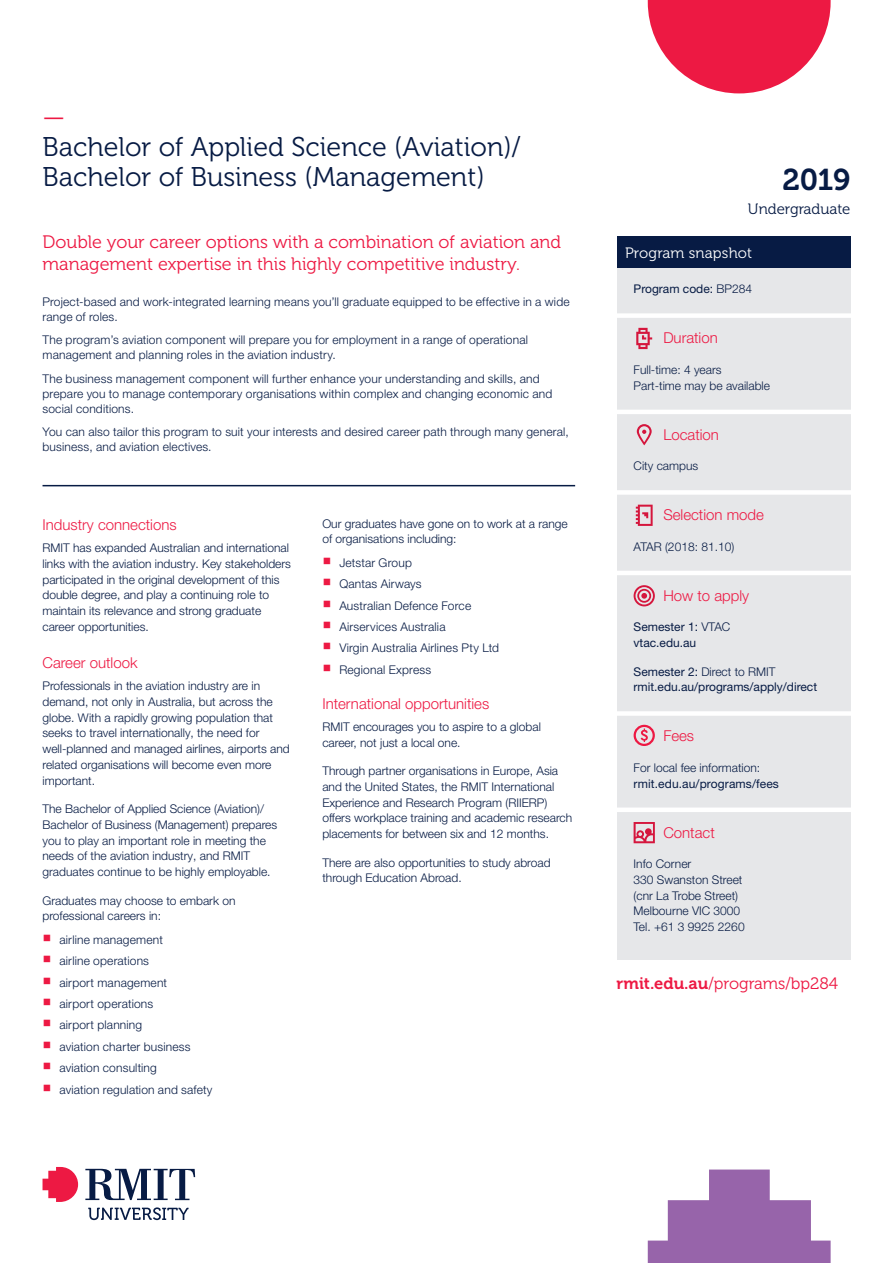
<style>
.page{position:relative;width:893px;height:1263px;background:#fff}
.page>*{position:absolute;margin:0;border:0;box-sizing:border-box;transform-origin:0 0}
.t1{font:30px "Museo 700";color:#071b44}
.t2{font:27px/30px "Museo 300";color:#071b44}
.t3{font:27px "Museo 300";color:#ed1943}
.t4{font:18px/21.8px "Museo 300";color:#ed1943}
.t5{font:16.5px "Museo 300";color:#ed1943}
.t6{font:300 15px "Helvetica Neue LT Pro";color:#ed1943}
.t7{font:15px "Museo 300";letter-spacing:.01em;color:#fff}
.t8{font:15px "Museo 300";color:#071b44}
.t9{font:300 12px/15.8px "Helvetica Neue LT Pro";color:#071b44}
.t10{font:12px/15.8px "Helvetica Neue LT Pro";color:#071b44}
.s1{color:#ed1943}
.s2{font-weight:300}
.s3{font-family:"Museo 700"}
</style>
<div class="page">
<svg style="left:43px;top:1167px;width:35px;height:35px"></svg>
<svg style="left:85px;top:1169px;width:110px;height:31px"></svg>
<svg style="left:88px;top:1207px;width:101px;height:13px"></svg>
<svg style="left:648px;top:1px;width:183px;height:92px"></svg>
<svg style="left:648px;top:1169px;width:183px;height:94px"></svg>
<hr style="left:648px;top:0;width:183px;height:1px;background:#ed1943">
<hr style="left:43px;top:485px;width:532px;height:1px;background:#071b44">
<div style="left:617px;top:268px;width:233px;height:692px;background:#e6e7e9"></div>
<div style="left:591px;top:313px;width:285px;height:5px;background:#fff"></div>
<hr style="left:591px;top:410px;width:285px;height:4px;background:#fff">
<div style="left:591px;top:490px;width:285px;height:5px;background:#fff"></div>
<hr style="left:591px;top:571px;width:285px;height:4px;background:#fff">
<div style="left:591px;top:711px;width:285px;height:5px;background:#fff"></div>
<div style="left:591px;top:807px;width:285px;height:5px;background:#fff"></div>
<svg style="left:636px;top:328px;width:16px;height:21px"></svg>
<svg style="left:637px;top:424px;width:15px;height:21px"></svg>
<svg style="left:636px;top:505px;width:17px;height:21px"></svg>
<svg style="left:634px;top:585px;width:21px;height:21px"></svg>
<div style="left:634px;top:725px;width:21px;height:21px;border:2px solid #ed1943;border-radius:50%"></div>
<svg style="left:641px;top:728px;width:7px;height:14px"></svg>
<svg style="left:634px;top:822px;width:21px;height:21px"></svg>
<div style="left:617px;top:236px;width:233px;height:32px;background:#071b44"></div>
<h2 class="t3" style="left:43px;top:102px;width:24px">—</h2>
<h2 class="t2" style="left:43px;top:132px;width:480px">Bachelor of Applied Science (Aviation)/<br>Bachelor of Business (Management)</h2>
<h3 class="t4" style="left:43px;top:231px;width:520px">Double your career options with a combination of aviation and management expertise in this highly competitive industry.</h3>
<p class="t9" style="left:43px;top:294px;width:529px;line-height:15px">Project-based and work-integrated learning means you’ll graduate equipped to be effective in a wide range of roles.</p>
<p class="t9" style="left:43px;top:332px;width:487px;line-height:15px">The program’s aviation component will prepare you for employment in a range of operational management and planning roles in the aviation industry.</p>
<p class="t9" style="left:43px;top:371px;width:511px;line-height:15px">The business management component will further enhance your understanding and skills, and prepare you to manage contemporary organisations within complex and changing economic and social conditions.</p>
<p class="t9" style="left:43px;top:424px;width:528px;line-height:15px">You can also tailor this program to suit your interests and desired career path through many general, business, and aviation electives.</p>
<p class="t6" style="left:43px;top:515px;width:136px">Industry connections</p>
<p class="t9" style="left:43px;top:540px;width:250px">RMIT has expanded Australian and international links with the aviation industry. Key stakeholders participated in the original development of this double degree, and play a continuing role to maintain its relevance and strong graduate career opportunities.</p>
<p class="t6" style="left:43px;top:653px;width:97px">Career outlook</p>
<p class="t9" style="left:43px;top:678px;width:249px">Professionals in the aviation industry are in demand, not only in Australia, but across the globe. With a rapidly growing population that seeks to travel internationally, the need for well-planned and managed airlines, airports and related organisations will become even more important.</p>
<p class="t9" style="left:43px;top:801px;width:236px">The Bachelor of Applied Science (Aviation)/ Bachelor of Business (Management) prepares you to play an important role in meeting the needs of the aviation industry, and RMIT graduates continue to be highly employable.</p>
<p class="t9" style="left:43px;top:892px;width:194px">Graduates may choose to embark on professional careers in:</p>
<p class="t9" style="left:43px;top:931px;width:122px"><span class="s1">○</span> airline management</p>
<p class="t9" style="left:43px;top:953px;width:108px"><span class="s1">○</span> airline operations</p>
<p class="t9" style="left:43px;top:974px;width:126px"><span class="s1">○</span> airport management</p>
<p class="t9" style="left:43px;top:996px;width:112px"><span class="s1">○</span> airport operations</p>
<p class="t9" style="left:43px;top:1017px;width:101px"><span class="s1">○</span> airport planning</p>
<p class="t9" style="left:43px;top:1038px;width:150px"><span class="s1">○</span> aviation charter business</p>
<p class="t9" style="left:43px;top:1060px;width:116px"><span class="s1">○</span> aviation consulting</p>
<p class="t9" style="left:43px;top:1081px;width:171px"><span class="s1">○</span> aviation regulation and safety</p>
<p class="t9" style="left:322px;top:515px;width:247px">Our graduates have gone on to work at a range of organisations including:</p>
<p class="t9" style="left:322px;top:554px;width:91px"><span class="s1">○</span> Jetstar Group</p>
<p class="t9" style="left:322px;top:576px;width:101px"><span class="s1">○</span> Qantas Airways</p>
<p class="t9" style="left:322px;top:597px;width:150px"><span class="s1">○</span> Australian Defence Force</p>
<p class="t9" style="left:322px;top:619px;width:125px"><span class="s1">○</span> Airservices Australia</p>
<p class="t9" style="left:322px;top:640px;width:178px"><span class="s1">○</span> Virgin Australia Airlines Pty Ltd</p>
<p class="t9" style="left:322px;top:661px;width:111px"><span class="s1">○</span> Regional Express</p>
<p class="t6" style="left:322px;top:694px;width:168px">International opportunities</p>
<p class="t9" style="left:322px;top:718px;width:220px">RMIT encourages you to aspire to a global career, not just a local one.</p>
<p class="t9" style="left:322px;top:763px;width:251px">Through partner organisations in Europe, Asia and the United States, the RMIT International Experience and Research Program (RIIERP) offers workplace training and academic research placements for between six and 12 months.</p>
<p class="t9" style="left:322px;top:854px;width:230px">There are also opportunities to study abroad through Education Abroad.</p>
<h1 class="t1" style="left:782px;top:163px;width:70px">2019</h1>
<p class="t8" style="left:748px;top:201px;width:104px">Undergraduate</p>
<p class="t7" style="left:625px;top:244px;width:129px">Program snapshot</p>
<p class="t10" style="left:634px;top:281px;width:120px">Program code: <span class="s2">BP284</span></p>
<p class="t6" style="left:663px;top:329px;width:56px">Duration</p>
<p class="t9" style="left:634px;top:362px;width:138px">Full-time: 4 years<br>Part-time may be available</p>
<p class="t6" style="left:663px;top:425px;width:57px">Location</p>
<p class="t9" style="left:634px;top:458px;width:66px">City campus</p>
<p class="t6" style="left:663px;top:506px;width:102px">Selection mode</p>
<p class="t9" style="left:634px;top:538px;width:102px">ATAR (2018: 81.10)</p>
<p class="t6" style="left:663px;top:586px;width:87px">How to apply</p>
<p class="t10" style="left:634px;top:619px;width:98px">Semester 1: <span class="s2">VTAC </span>vtac.edu.au</p>
<p class="t10" style="left:634px;top:663px;width:185px">Semester 2: <span class="s2">Direct to RMIT </span>rmit.edu.au/programs/apply/direct</p>
<p class="t6" style="left:663px;top:727px;width:32px">Fees</p>
<p class="t9" style="left:634px;top:759px;width:128px">For local fee information:</p>
<p class="t10" style="left:634px;top:775px;width:147px">rmit.edu.au/programs/fees</p>
<p class="t6" style="left:663px;top:823px;width:53px">Contact</p>
<p class="t9" style="left:634px;top:856px;width:113px">Info Corner<br>330 Swanston Street (cnr La Trobe Street)<br>Melbourne VIC 3000<br>Tel. +61 3 9925 2260</p>
<h3 class="t5" style="left:617px;top:975px;width:223px"><span class="s3">rmit.edu.au</span>/programs/bp284</h3>
</div>
